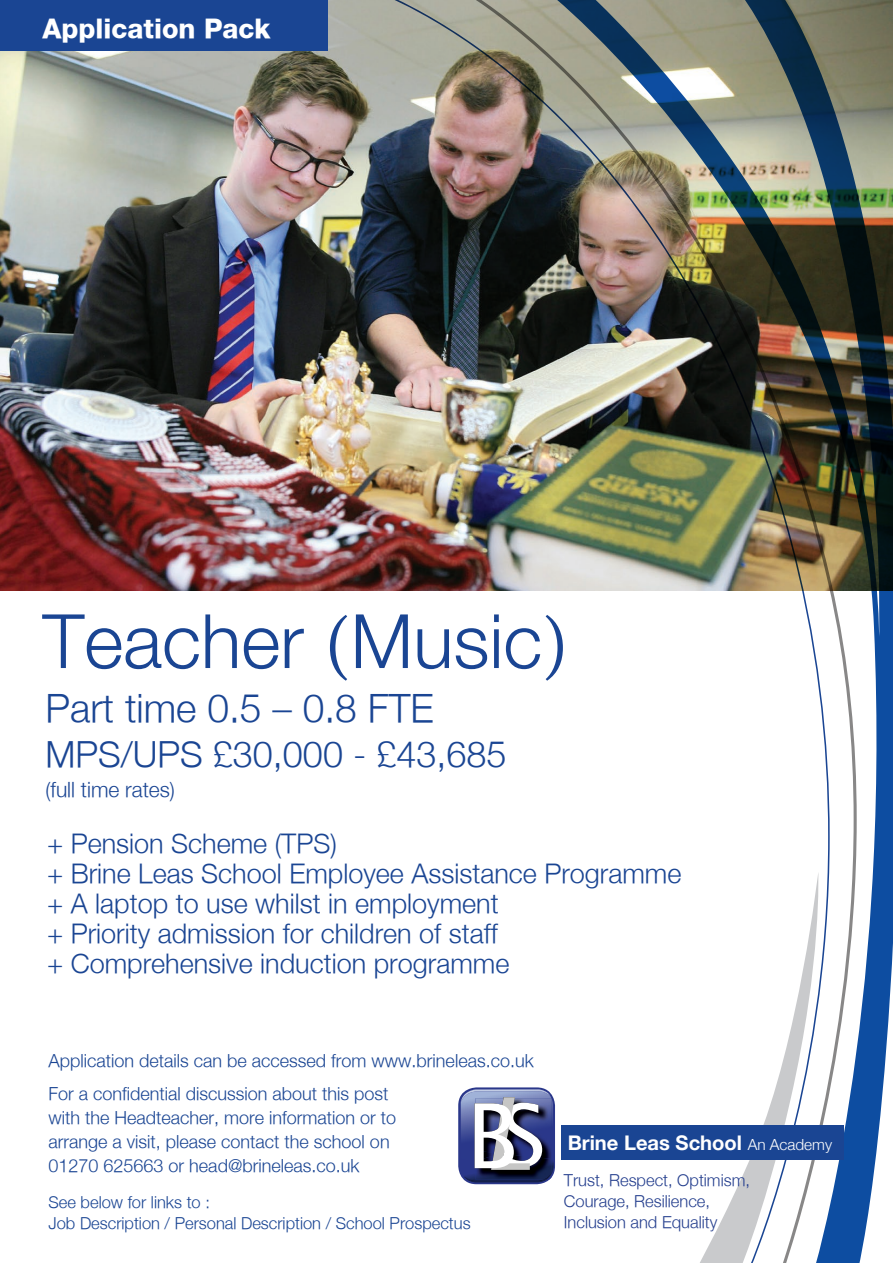
<style>
.page{position:relative;width:893px;height:1263px;background:#fff}
.page>*{position:absolute;margin:0;border:0;box-sizing:border-box;transform-origin:0 0}
.t1{font:300 75px "Helvetica Neue";color:#1a4593}
.t2{font:300 39px "Helvetica Neue";color:#1a4593}
.t3{font:300 36px "Helvetica Neue";color:#1a4593}
.t4{font:300 27px/30px "Helvetica Neue";color:#1a4593}
.t5{font:800 27px "Helvetica Neue";color:#fff}
.t6{font:300 21px "Helvetica Neue";color:#1a4593}
.t7{font:700 20.1px "Helvetica Neue";color:#fff}
.t8{font:300 18px/24px "Helvetica Neue";color:#1a4593}
.t9{font:300 16.5px/21px "Helvetica Neue";color:#1a4593}
.t10{font:300 16.5px/21px "Helvetica Neue";color:#253f8e}
.s1{font-family:"Minion Pro";font-weight:400}
.s2{font-weight:300;font-size:15.3px}
</style>
<div class="page">
<img style="left:0;top:0;width:364px;height:590px">
<img style="left:364px;top:0;width:61px;height:591px">
<svg style="left:857px;top:0;width:36px;height:1263px"></svg>
<img style="left:425px;top:0;width:432px;height:1263px">
<svg style="left:689px;top:872px;width:131px;height:391px"></svg>
<div style="left:0;top:0;width:327px;height:50px;background:#1a4593"></div>
<div style="left:561px;top:1126px;width:283px;height:34px;background:#1a4593"></div>
<svg style="left:458px;top:1087px;width:97px;height:97px"></svg>
<svg style="left:460px;top:1089px;width:95px;height:93px"></svg>
<h3 class="t5" style="left:43px;top:12px;width:230px">Application Pack</h3>
<h1 class="t1" style="left:43px;top:595px;width:527px">Teacher <span class="s1">(</span>Music<span class="s1">)</span></h1>
<h2 class="t2" style="left:46px;top:684px;width:390px">Part time 0.5 – 0.8 FTE</h2>
<h3 class="t3" style="left:46px;top:732px;width:462px">MPS/UPS £30,000 - £43,685</h3>
<p class="t6" style="left:46px;top:776px;width:131px">(full time rates)</p>
<h3 class="t4" style="left:47px;top:828px;width:636px">+ Pension Scheme (TPS)<br>+ Brine Leas School Employee Assistance Programme + A laptop to use whilst in employment<br>+ Priority admission for children of staff<br>+ Comprehensive induction programme</h3>
<p class="t8" style="left:49px;top:1043px;width:487px;line-height:33px">Application details can be accessed from www.brineleas.co.uk<br>For a confidential discussion about this post</p>
<p class="t8" style="left:49px;top:1105px;width:349px">with the Headteacher, more information or to arrange a visit, please contact the school on<br>01270 625663 or head@brineleas.co.uk</p>
<p class="t9" style="left:49px;top:1191px;width:424px">See below for links to :<br>Job Description / Personal Description / School Prospectus</p>
<p class="t7" style="left:568px;top:1127px;width:266px">Brine Leas School <span class="s2">An Academy</span></p>
<p class="t10" style="left:564px;top:1169px;width:188px">Trust, Respect, Optimism,<br>Courage, Resilience,<br>Inclusion and Equality</p>
</div>
